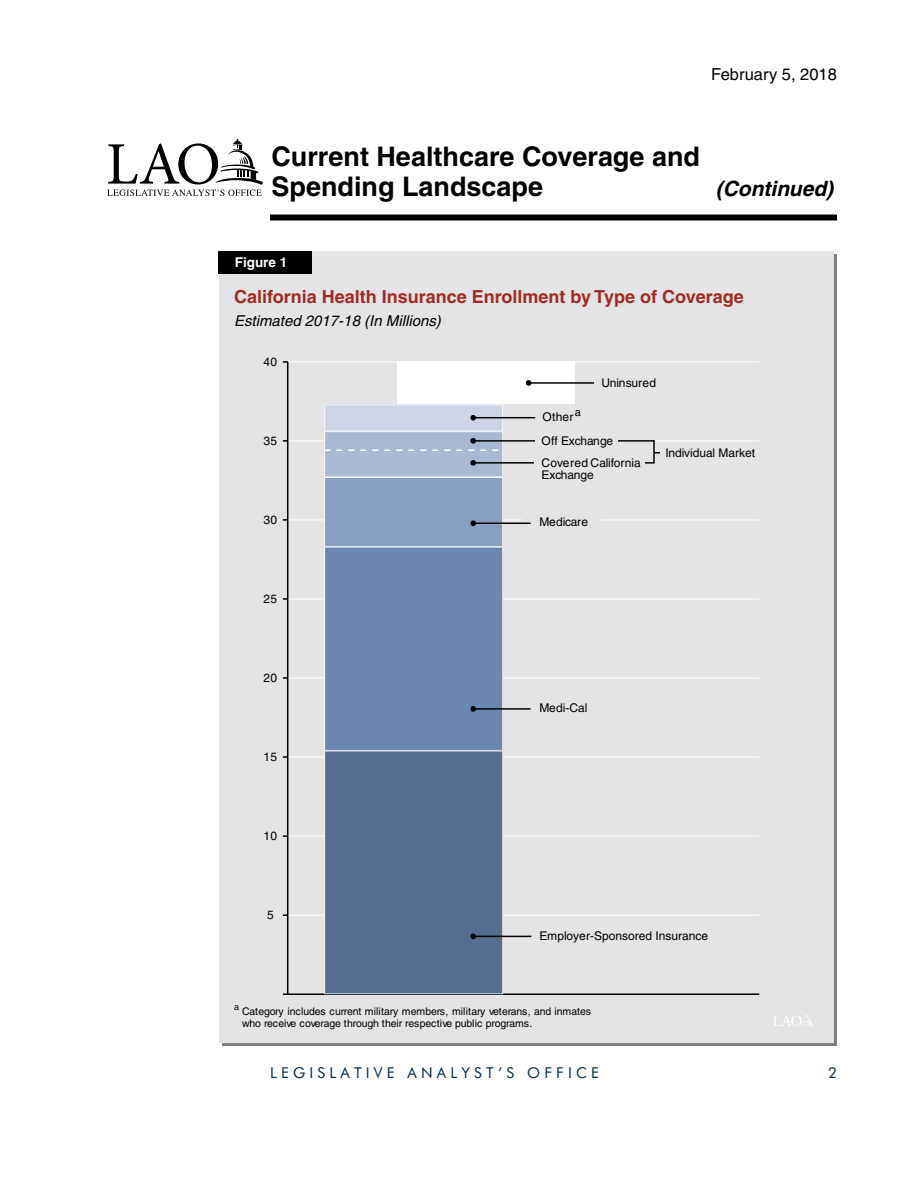
<style>
.page{position:relative;width:918px;height:1188px;background:#fff}
.page>*{position:absolute;margin:0;border:0;box-sizing:border-box;transform-origin:0 0}
.t1{font:700 27px "Helvetica";color:#000}
.t2{font:italic 700 21px "Helvetica";color:#000}
.t3{font:700 18px "Helvetica";color:#a12b22}
.t4{font:18px "Helvetica";color:#000}
.t5{font:16.5px "Helvetica";color:#000}
.t6{font:italic 15px "Helvetica";color:#000}
.t7{font:15px "Futura BT";letter-spacing:.28em;color:#003152}
.t8{font:700 13.5px "Helvetica";color:#fff}
.t9{font:12px/12px "Helvetica";color:#000}
.t10{font:12px "Helvetica";letter-spacing:.03em;color:#010101}
.t11{font:12px "Helvetica";color:#010101}
.t12{font:10.5px/12.6px "Helvetica";letter-spacing:-.015em;color:#010101}
.s1{font-weight:700}
</style>
<div class="page">
<div style="left:270px;top:214px;width:567px;height:6px;background:#000"></div>
<svg style="left:107px;top:139px;width:156px;height:57px"></svg>
<div style="left:219px;top:251px;width:615px;height:792px;background:#e4e4e6"></div>
<svg style="left:773px;top:1015px;width:40px;height:11px"></svg>
<hr style="left:288px;top:993px;width:471px;height:2px;background:#000">
<hr style="left:288px;top:915px;width:471px;height:1px;background:#fff">
<hr style="left:288px;top:836px;width:471px;height:1px;background:#fff">
<hr style="left:288px;top:757px;width:471px;height:1px;background:#fff">
<hr style="left:288px;top:678px;width:471px;height:1px;background:#fff">
<hr style="left:288px;top:599px;width:471px;height:1px;background:#fff">
<hr style="left:288px;top:520px;width:471px;height:1px;background:#fff">
<hr style="left:288px;top:441px;width:471px;height:1px;background:#fff">
<hr style="left:288px;top:362px;width:471px;height:1px;background:#fff">
<hr style="left:287px;top:362px;width:1px;height:632px;background:#000">
<div style="left:397px;top:362px;width:178px;height:42px;background:#fff"></div>
<hr style="left:528px;top:382px;width:66px;height:2px;background:#010101">
<svg style="left:526px;top:380px;width:5px;height:6px"></svg>
<hr style="left:473px;top:417px;width:62px;height:1px;background:#010101">
<div style="left:472px;top:440px;width:183px;height:24px;border:2px solid #010101"></div>
<hr style="left:473px;top:708px;width:58px;height:2px;background:#010101">
<hr style="left:473px;top:936px;width:58px;height:1px;background:#010101">
<div style="left:534px;top:450px;width:111px;height:34px;background:#e4e4e6"></div>
<div style="left:535px;top:431px;width:83px;height:19px;background:#e4e4e6"></div>
<div style="left:522px;top:514px;width:79px;height:19px;background:#e4e4e6"></div>
<hr style="left:473px;top:523px;width:58px;height:1px;background:#010101">
<svg style="left:324px;top:405px;width:179px;height:589px;background:#6f88aa"></svg>
<div style="left:219px;top:251px;width:93px;height:23px;background:#000"></div>
<h3 class="t5" style="left:711px;top:65px;width:127px">February 5, 2018</h3>
<h1 class="t1" style="left:272px;top:140px;width:430px">Current Healthcare Coverage and</h1>
<h3 class="t4" style="left:371px;top:155px;width:349px">Handout_Template.ait <span class="s1">ARTWORK #180046</span></h3>
<h1 class="t1" style="left:272px;top:170px;width:273px">Spending Landscape</h1>
<h2 class="t2" style="left:716px;top:176px;width:119px">(Continued)</h2>
<p class="t8" style="left:235px;top:254px;width:54px">Figure 1</p>
<h3 class="t3" style="left:234px;top:286px;width:511px">California Health Insurance Enrollment by Type of Coverage</h3>
<h3 class="t6" style="left:234px;top:312px;width:208px">Estimated 2017-18 (In Millions)</h3>
<p class="t10" style="left:263px;top:355px;width:15px">40</p>
<p class="t10" style="left:263px;top:434px;width:15px">35</p>
<p class="t10" style="left:263px;top:513px;width:15px">30</p>
<p class="t10" style="left:263px;top:592px;width:15px">25</p>
<p class="t10" style="left:263px;top:671px;width:15px">20</p>
<p class="t10" style="left:263px;top:750px;width:15px">15</p>
<p class="t10" style="left:263px;top:829px;width:15px">10</p>
<p class="t10" style="left:267px;top:908px;width:8px">5</p>
<p class="t9" style="left:543px;top:411px;width:40px">Other<sup>a</sup></p>
<p class="t11" style="left:602px;top:376px;width:56px">Uninsured</p>
<p class="t9" style="left:542px;top:435px;width:73px">Off Exchange</p>
<p class="t9" style="left:542px;top:457px;width:101px">Covered California<br>Exchange</p>
<p class="t9" style="left:666px;top:446px;width:91px">Individual Market</p>
<p class="t9" style="left:539px;top:516px;width:50px">Medicare</p>
<p class="t9" style="left:539px;top:702px;width:50px">Medi-Cal</p>
<p class="t9" style="left:539px;top:930px;width:170px">Employer-Sponsored Insurance</p>
<p class="t12" style="left:242px;top:1005px;width:351px;text-indent:-8px"><sup>a</sup> Category includes current military members, military veterans, and inmates who receive coverage through their respective public programs.</p>
<h3 class="t7" style="left:270px;top:1064px;width:331px">LEGISLATIVE ANALYST’S OFFICE</h3>
<h3 class="t7" style="left:828px;top:1064px;width:10px">2</h3>
</div>
